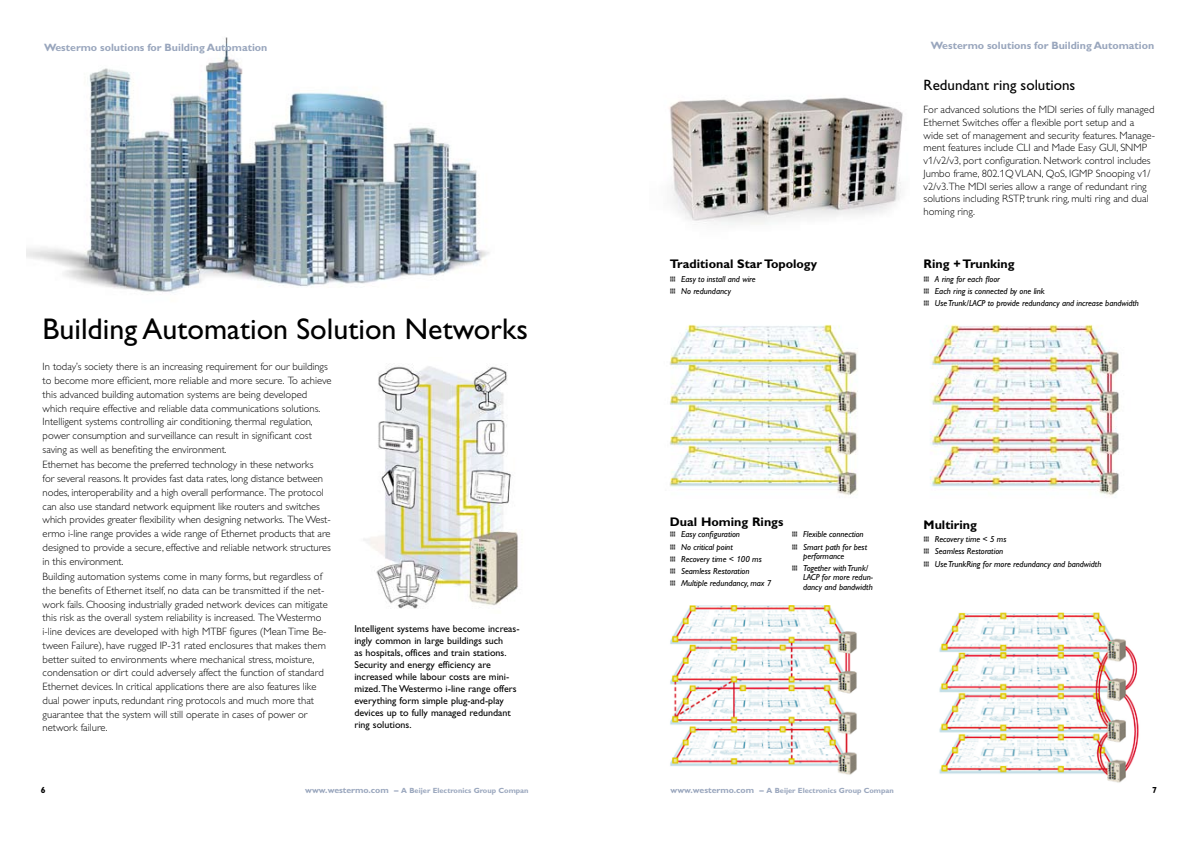
<style>
.page{position:relative;width:1198px;height:847px;background:#fff}
.page>*{position:absolute;margin:0;border:0;box-sizing:border-box;transform-origin:0 0}
.t1{font:30px "Gill Alt One Mod";color:#000}
.t2{font:15px "Gill Alt One Mod";color:#000}
.t3{font:700 12.5px "Gill Alt One Mod";color:#000}
.t4{font:300 10.62px/13.8px "Gill Alt One Mod";color:#000}
.t5{font:700 10.62px "Gill Alt One Mod";color:#99a6bd}
.t6{font:10px/12.1px "Gill Alt One Mod";color:#000}
.t7{font:italic 8.75px/12.1px "Gill Alt One Mod";letter-spacing:-.005em;color:#000}
.t8{font:700 8.75px "Gill Alt One Mod";color:#000}
.t9{font:700 7.5px "Gill Alt One Mod";color:#99a6bd}
.s1{font-style:normal}
.s2{font-size:8.75px}
</style>
<div class="page">
<img style="left:363px;top:366px;width:155px;height:243px">
<img style="left:670px;top:605px;width:469px;height:178px">
<img style="left:670px;top:324px;width:449px;height:171px">
<img style="left:27px;top:37px;width:462px;height:256px">
<img style="left:669px;top:97px;width:234px;height:128px">
<svg style="left:409px;top:37px;width:80px;height:9px"></svg>
<p class="t5" style="left:44px;top:41px;width:225px">Westermo solutions for Building Automation</p>
<h1 class="t1" style="left:43px;top:312px;width:487px">Building Automation Solution Networks</h1>
<p class="t4" style="left:43px;top:360px;width:291px">In today’s society there is an increasing requirement for our buildings to become more efficient, more reliable and more secure. To achieve this advanced building automation systems are being developed which require effective and reliable data communications solutions.<br>Intelligent systems controlling air conditioning, thermal regulation, power consumption and surveillance can result in significant cost saving as well as benefiting the environment.</p>
<p class="t4" style="left:43px;top:458px;width:290px">Ethernet has become the preferred technology in these networks<br>for several reasons. It provides fast data rates, long distance between nodes, interoperability and a high overall performance. The protocol can also use standard network equipment like routers and switches which provides greater flexibility when designing networks. The West&shy;ermo i-line range provides a wide range of Ethernet products that are designed to provide a secure, effective and reliable network structures in this environment.</p>
<p class="t4" style="left:43px;top:570px;width:287px">Building automation systems come in many forms, but regardless of the benefits of Ethernet itself, no data can be transmitted if the net&shy;work fails. Choosing industrially graded network devices can mitigate this risk as the overall system reliability is increased. The Westermo i-line devices are developed with high MTBF figures (Mean Time Be&shy;tween Failure), have rugged IP-31 rated enclosures that makes them better suited to environments where mechanical stress, moisture, condensation or dirt could adversely affect the function of standard Ethernet devices. In critical applications there are also features like dual power inputs, redundant ring protocols and much more that guarantee that the system will still operate in cases of power or network failure.</p>
<p class="t6" style="left:354px;top:622px;width:167px">Intelligent systems have become increas&shy;ingly common in large buildings such<br>as hospitals, offices and train stations.<br>Security and energy efficiency are increased while labour costs are mini&shy;mized. The Westermo i-line range offers everything form simple plug-and-play devices up to fully managed redundant ring solutions.</p>
<p class="t3" style="left:670px;top:257px;width:149px">Traditional Star Topology</p>
<p class="t7" style="left:670px;top:273px;width:87px"><span class="s1">…</span> Easy to install and wire <span class="s1">…</span> No redundancy</p>
<p class="t5" style="left:931px;top:39px;width:225px">Westermo solutions for Building Automation</p>
<h2 class="t2" style="left:923px;top:77px;width:153px">Redundant ring solutions</h2>
<p class="t4" style="left:923px;top:103px;width:233px;line-height:12.8px">For advanced solutions the MDI series of fully managed Ethernet Switches offer a flexible port setup and a wide set of management and security features. Manage&shy;ment features include CLI and Made Easy GUI, SNMP v1/v2/v3, port configuration. Network control includes Jumbo frame, 802.1Q VLAN, QoS, IGMP Snooping v1/ v2/v3.The MDI series allow a range of redundant ring solutions including RSTP, trunk ring, multi ring and dual homing ring.</p>
<p class="t3" style="left:923px;top:257px;width:92px">Ring + Trunking</p>
<p class="t7" style="left:923px;top:273px;width:217px"><span class="s1">…</span> A ring for each floor<br><span class="s1">…</span> Each ring is connected by one link<br><span class="s1">…</span> Use Trunk/LACP to provide redundancy and increase bandwidth</p>
<p class="t3" style="left:670px;top:514px;width:115px">Dual Homing Rings</p>
<p class="t7" style="left:670px;top:528px;width:103px"><span class="s1">…</span> Easy configuration<br><span class="s1">…</span> No critical point<br><span class="s1">…</span> Recovery time &lt; 100 ms<br><span class="s1">…</span> Seamless Restoration<br><span class="s1">…</span> Multiple redundancy, max 7</p>
<p class="t7" style="left:792px;top:528px;width:77px"><span class="s1">…</span> Flexible connection <span class="s1">…</span> Smart path for best</p>
<p class="t7" style="left:792px;top:550px;width:78px;text-indent:11px">performance<br><span class="s1">…</span> Together with Trunk/</p>
<p class="t7" style="left:803px;top:573px;width:71px;line-height:9.4px">LACP for more redun&shy;dancy and bandwidth</p>
<p class="t3" style="left:923px;top:517px;width:55px">Multiring</p>
<p class="t7" style="left:923px;top:533px;width:179px"><span class="s1">…</span> Recovery time &lt; 5 ms<br><span class="s1">…</span> Seamless Restoration<br><span class="s1">…</span> Use TrunkRing for more redundancy and bandwidth</p>
<p class="t8" style="left:41px;top:785px;width:6px">6</p>
<p class="t9" style="left:305px;top:786px;width:225px"><span class="s2">www.westermo.com –</span> A Beijer Electronics Group Compan</p>
<p class="t9" style="left:670px;top:786px;width:225px"><span class="s2">www.westermo.com –</span> A Beijer Electronics Group Compan</p>
<p class="t8" style="left:1152px;top:785px;width:6px">7</p>
</div>
